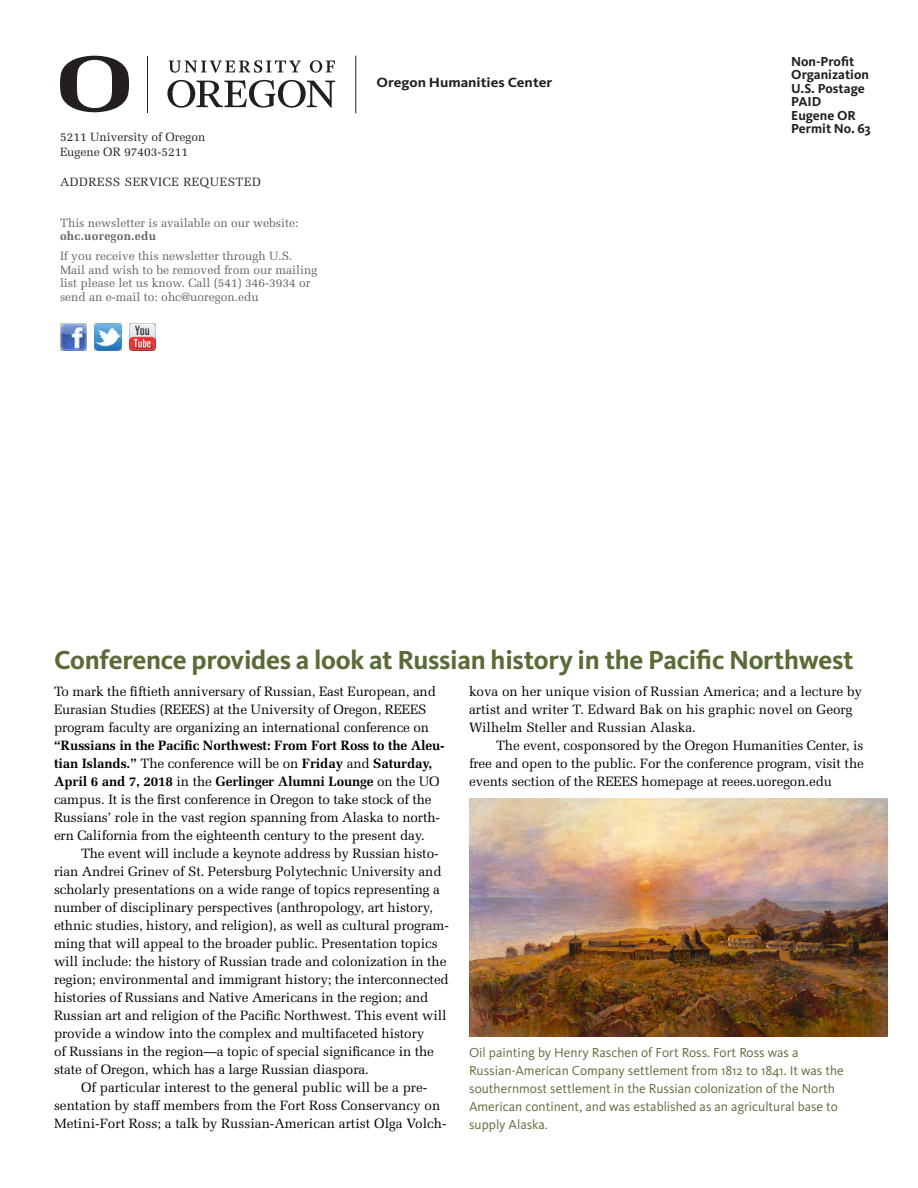
<style>
.page{position:relative;width:918px;height:1188px;background:#fff}
.page>*{position:absolute;margin:0;border:0;box-sizing:border-box;transform-origin:0 0}
.head{font:700 27px "Kievit Pro";letter-spacing:-.01em;color:#5a6b37}
.sm_aksid{font:700 13.8px "Kievit Pro";color:#231f20;scale:1.09 1}
.body{font:13.5px/18px "Melior";letter-spacing:-.01em;color:#000}
.Body_Text{font:13.5px/18px "Kievit Pro";color:#5a6b37}
.sm_aksid-2{font:700 13.5px "Kievit Pro";color:#231f20}
.body-2{font:12px/13.5px "Melior";color:#636366}
.sm_aksid-3{font:12px "Melior";color:#231f20}
.sm_aksid-4{font:12px "Melior";letter-spacing:.05em;color:#231f20}
.s1{font-weight:700}
</style>
<div class="page">
<img style="left:94px;top:324px;width:28px;height:27px">
<img style="left:60px;top:324px;width:27px;height:27px">
<img style="left:129px;top:324px;width:27px;height:27px">
<hr style="left:147px;top:56px;width:1px;height:56px;background:#231f20">
<svg style="left:167px;top:80px;width:168px;height:28px"></svg>
<svg style="left:169px;top:60px;width:166px;height:13px"></svg>
<svg style="left:60px;top:56px;width:69px;height:56px"></svg>
<hr style="left:356px;top:56px;width:1px;height:57px;background:#231f20">
<img style="left:469px;top:798px;width:419px;height:238px">
<p class="sm_aksid-3" style="left:60px;top:129px;width:147px">5211 University of Oregon</p>
<p class="sm_aksid-3" style="left:60px;top:144px;width:130px">Eugene OR 97403-5211</p>
<p class="sm_aksid-4" style="left:60px;top:174px;width:202px">ADDRESS SERVICE REQUESTED</p>
<p class="body-2" style="left:60px;top:216px;width:240px">This newsletter is available on our website: <span class="s1">ohc.uoregon.edu</span></p>
<p class="body-2" style="left:60px;top:250px;width:259px">If you receive this newsletter through U.S.<br>Mail and wish to be removed from our mailing list please let us know. Call (541) 346-3934 or send an e-mail to: ohc@uoregon.edu</p>
<p class="sm_aksid" style="left:376px;top:74px;width:163px">Oregon Humanities Center</p>
<p class="sm_aksid-2" style="left:791px;top:53px;width:65px">Non-Profit</p>
<p class="sm_aksid-2" style="left:791px;top:67px;width:79px">Organization</p>
<p class="sm_aksid-2" style="left:791px;top:80px;width:75px">U.S. Postage</p>
<p class="sm_aksid-2" style="left:791px;top:94px;width:32px">PAID</p>
<p class="sm_aksid-2" style="left:791px;top:107px;width:66px">Eugene OR</p>
<p class="sm_aksid-2" style="left:791px;top:121px;width:81px">Permit No. 63</p>
<p class="head" style="left:54px;top:643px;width:801px">Conference provides a look at Russian history in the Pacific Northwest</p>
<p class="body" style="left:54px;top:682px;width:392px">To mark the fiftieth anniversary of Russian, East European, and Eurasian Studies (REEES) at the University of Oregon, REEES program faculty are organizing an international conference on <span class="s1">“Russians in the Pacific Northwest: From Fort Ross to the Aleu&shy;tian Islands.”</span> The conference will be on <span class="s1">Friday</span> and <span class="s1">Saturday, April 6 and 7, 2018</span> in the <span class="s1">Gerlinger Alumni Lounge</span> on the UO campus. It is the first conference in Oregon to take stock of the Russians’ role in the vast region spanning from Alaska to north&shy;ern California from the eighteenth century to the present day.</p>
<p class="body" style="left:54px;top:844px;width:396px;text-indent:27px">The event will include a keynote address by Russian histo&shy;rian Andrei Grinev of St. Petersburg Polytechnic University and scholarly presentations on a wide range of topics representing a number of disciplinary perspectives (anthropology, art history, ethnic studies, history, and religion), as well as cultural program&shy;ming that will appeal to the broader public. Presentation topics will include: the history of Russian trade and colonization in the region; environmental and immigrant history; the interconnected histories of Russians and Native Americans in the region; and Russian art and religion of the Pacific Northwest. This event will provide a window into the complex and multifaceted history<br>of Russians in the region—a topic of special significance in the state of Oregon, which has a large Russian diaspora.</p>
<p class="body" style="left:54px;top:1078px;width:394px;text-align:center">Of particular interest to the general public will be a pre&shy;sentation by staff members from the Fort Ross Conservancy on<br>Metini-Fort Ross; a talk by Russian-American artist Olga Volch-</p>
<p class="body" style="left:469px;top:682px;width:395px">kova on her unique vision of Russian America; and a lecture by artist and writer T. Edward Bak on his graphic novel on Georg<br>Wilhelm Steller and Russian Alaska.</p>
<p class="body" style="left:469px;top:736px;width:396px;text-align:justify;text-indent:27px">The event, cosponsored by the Oregon Humanities Center, is free and open to the public. For the conference program, visit the events section of the REEES homepage at reees.uoregon.edu</p>
<p class="Body_Text" style="left:469px;top:1043px;width:376px">Oil painting by Henry Raschen of Fort Ross. Fort Ross was a Russian-American Company settlement from 1812 to 1841. It was the southernmost settlement in the Russian colonization of the North American continent, and was established as an agricultural base to supply Alaska.</p>
</div>
